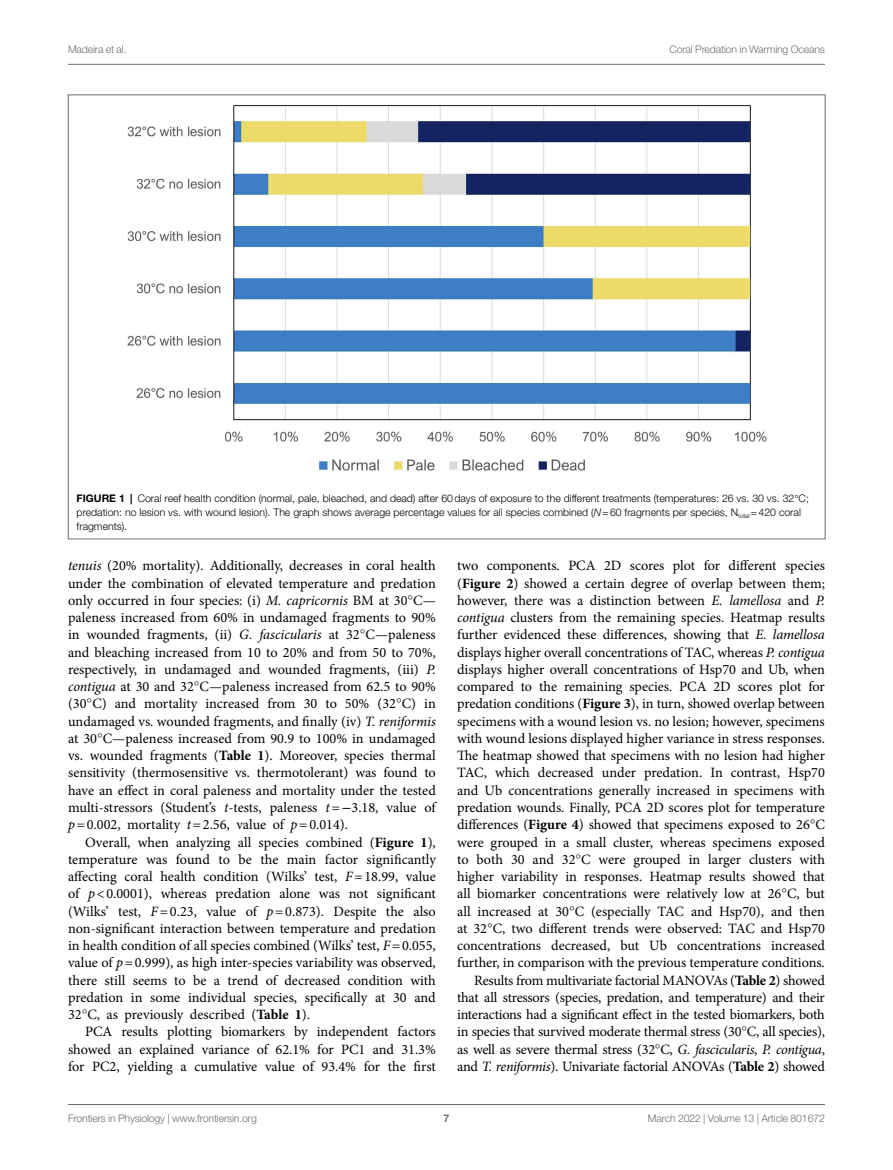
<style>
.page{position:relative;width:893px;height:1170px;background:#fff}
.page>*{position:absolute;margin:0;border:0;box-sizing:border-box;transform-origin:0 0}
.TEXT{font:14.25px/17.2px "Minion Pro";letter-spacing:-.005em;color:#000;text-align:justify}
.TEXT_FLUSH{font:14.25px/17.2px "Minion Pro";color:#000;text-align:justify}
.FIG_LEG{font:300 10.5px/14.2px "Helvetica Neue LT Std";color:#000}
.t1{font:300 10.5px "Helvetica Neue LT Std";letter-spacing:-.015em;color:#6d6e71}
.t2{font:700 10.5px "Helvetica Neue LT Std";color:#6d6e71}
.s1{font-weight:700}
.s2{font-family:"STIX General";font-weight:400}
.s3{font-style:italic}
.s4{font-family:"STIX General"}
</style>
<div class="page">
<hr style="left:68px;top:64px;width:757px;height:1px;background:#6d6e71">
<hr style="left:68px;top:1104px;width:757px;height:1px;background:#6d6e71">
<img style="left:127px;top:105px;width:640px;height:366px">
<p class="t1" style="left:68px;top:42px;width:60px">Madeira et al.</p>
<p class="t1" style="left:669px;top:42px;width:157px">Coral Predation in Warming Oceans</p>
<p class="FIG_LEG" style="left:77px;top:491px;width:734px"><span class="s1">FIGURE 1 |</span> Coral reef health condition (normal, pale, bleached, and dead) after 60days of exposure to the different treatments (temperatures: 26 vs. 30 vs. 32<span class="s2">°</span>C; predation: no lesion vs. with wound lesion). The graph shows average percentage values for all species combined (<span class="s3">N</span>=60 fragments per species, N<sub>total</sub> =420 coral fragments).</p>
<p class="TEXT_FLUSH" style="left:68px;top:557px;width:369px"><span class="s3">tenuis</span> (20% mortality). Additionally, decreases in coral health under the combination of elevated temperature and predation only occurred in four species: (i) <span class="s3">M. capricornis</span> BM at 30<span class="s4">°</span>C— paleness increased from 60% in undamaged fragments to 90% in wounded fragments, (ii) <span class="s3">G. fascicularis</span> at 32<span class="s4">°</span>C—paleness and bleaching increased from 10 to 20% and from 50 to 70%, respectively, in undamaged and wounded fragments, (iii) <span class="s3">P. contigua</span> at 30 and 32<span class="s4">°</span>C—paleness increased from 62.5 to 90% (30<span class="s4">°</span>C) and mortality increased from 30 to 50% (32<span class="s4">°</span>C) in undamaged vs. wounded fragments, and finally (iv) <span class="s3">T. reniformis </span>at 30<span class="s4">°</span>C—paleness increased from 90.9 to 100% in undamaged vs. wounded fragments (<span class="s1">Table 1</span>). Moreover, species thermal sensitivity (thermosensitive vs. thermotolerant) was found to have an effect in coral paleness and mortality under the tested multi-stressors (Student’s <span class="s3">t</span>-tests, paleness <span class="s3">t</span>=<span class="s4">−</span>3.18, value of <span class="s3">p</span>=0.002, mortality <span class="s3">t</span>=2.56, value of <span class="s3">p</span>=0.014).</p>
<p class="TEXT" style="left:68px;top:833px;width:369px;text-indent:17px">Overall, when analyzing all species combined (<span class="s1">Figure 1</span>), temperature was found to be the main factor significantly affecting coral health condition (Wilks’ test, <span class="s3">F</span>=18.99, value of <span class="s3">p</span>&lt;0.0001), whereas predation alone was not significant (Wilks’ test, <span class="s3">F</span>=0.23, value of <span class="s3">p</span>=0.873). Despite the also non-significant interaction between temperature and predation in health condition of all species combined (Wilks’ test, <span class="s3">F</span>=0.055, value of <span class="s3">p</span>=0.999), as high inter-species variability was observed, there still seems to be a trend of decreased condition with predation in some individual species, specifically at 30 and 32<span class="s4">°</span>C, as previously described (<span class="s1">Table 1</span>).</p>
<p class="TEXT" style="left:68px;top:1023px;width:369px;text-indent:17px">PCA results plotting biomarkers by independent factors showed an explained variance of 62.1% for PC1 and 31.3% for PC2, yielding a cumulative value of 93.4% for the first</p>
<p class="TEXT" style="left:457px;top:557px;width:369px">two components. PCA 2D scores plot for different species (<span class="s1">Figure 2</span>) showed a certain degree of overlap between them; however, there was a distinction between <span class="s3">E. lamellosa</span> and <span class="s3">P. contigua</span> clusters from the remaining species. Heatmap results further evidenced these differences, showing that <span class="s3">E. lamellosa </span>displays higher overall concentrations of TAC, whereas <span class="s3">P. contigua </span>displays higher overall concentrations of Hsp70 and Ub, when compared to the remaining species. PCA 2D scores plot for predation conditions (<span class="s1">Figure 3</span>), in turn, showed overlap between specimens with a wound lesion vs. no lesion; however, specimens with wound lesions displayed higher variance in stress responses.<br>The heatmap showed that specimens with no lesion had higher TAC, which decreased under predation. In contrast, Hsp70 and Ub concentrations generally increased in specimens with predation wounds. Finally, PCA 2D scores plot for temperature differences (<span class="s1">Figure 4</span>) showed that specimens exposed to 26<span class="s4">°</span>C were grouped in a small cluster, whereas specimens exposed to both 30 and 32<span class="s4">°</span>C were grouped in larger clusters with higher variability in responses. Heatmap results showed that all biomarker concentrations were relatively low at 26<span class="s4">°</span>C, but all increased at 30<span class="s4">°</span>C (especially TAC and Hsp70), and then at 32<span class="s4">°</span>C, two different trends were observed: TAC and Hsp70 concentrations decreased, but Ub concentrations increased further, in comparison with the previous temperature conditions.</p>
<p class="TEXT" style="left:457px;top:971px;width:369px;text-indent:17px">Results from multivariate factorial MANOVAs (<span class="s1">Table 2</span>) showed that all stressors (species, predation, and temperature) and their interactions had a significant effect in the tested biomarkers, both in species that survived moderate thermal stress (30<span class="s4">°</span>C, all species), as well as severe thermal stress (32<span class="s4">°</span>C, <span class="s3">G. fascicularis</span>, <span class="s3">P. contigua</span>, and <span class="s3">T. reniformis</span>). Univariate factorial ANOVAs (<span class="s1">Table 2</span>) showed</p>
<p class="t1" style="left:68px;top:1111px;width:190px">Frontiers in Physiology | www.frontiersin.org</p>
<p class="t2" style="left:444px;top:1111px;width:7px">7</p>
<p class="t1" style="left:648px;top:1111px;width:178px">March 2022 | Volume 13 | Article 801672</p>
</div>
